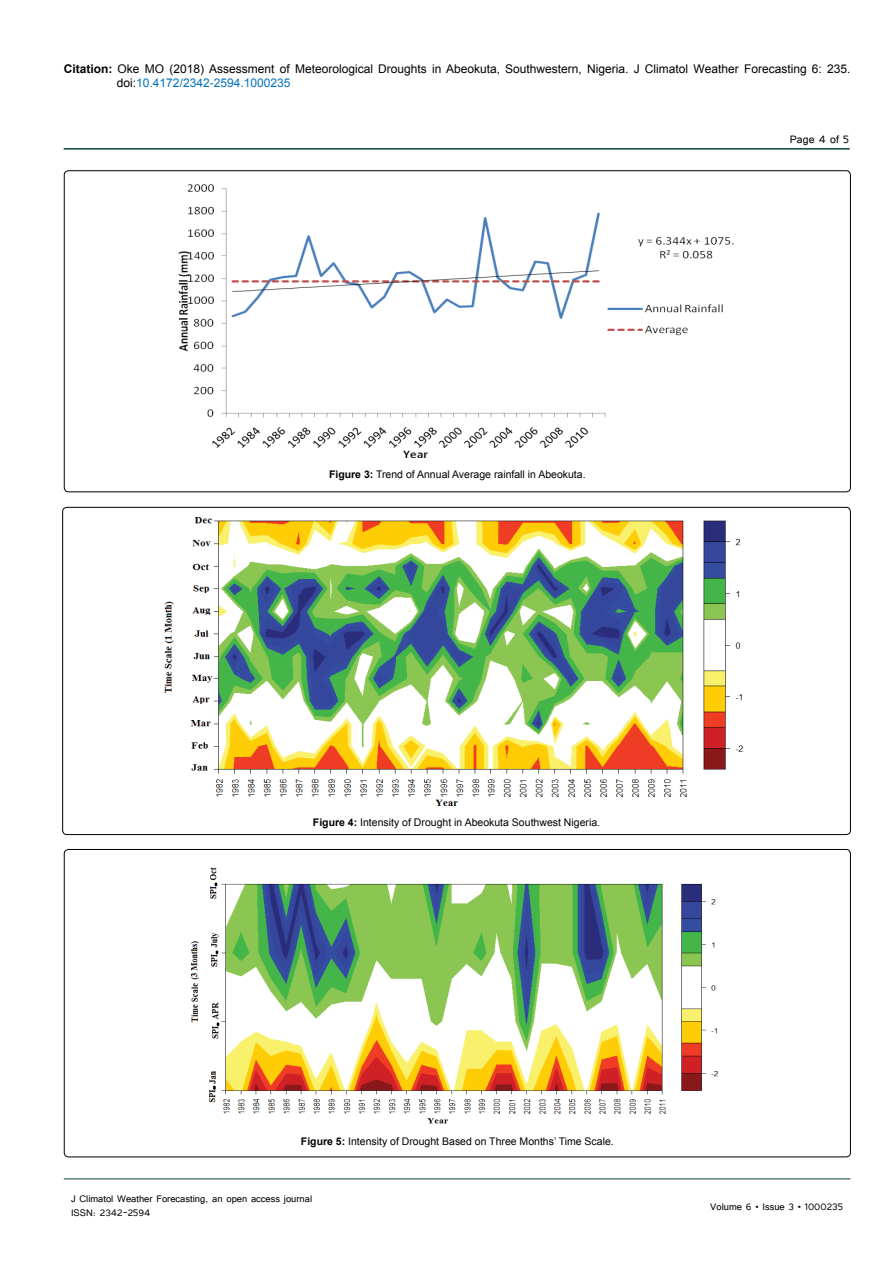
<style>
.page{position:relative;width:893px;height:1263px;background:#fff}
.page>*{position:absolute;margin:0;border:0;box-sizing:border-box;transform-origin:0 0}
.t1{font:13.5px "Tunga";color:#000}
.t2{font:12px/14.4px "Arial";color:#000}
.t3{font:12px/14.4px "Tunga";color:#000}
.t4{font:10.5px "Arial";color:#000}
.s1{font-weight:700}
.s2{color:#0072bc}
</style>
<div class="page">
<hr style="left:64px;top:148px;width:786px;height:2px;background:#004440">
<hr style="left:64px;top:1179px;width:786px;height:1px;background:#004440">
<img style="left:178px;top:184px;width:556px;height:273px">
<img style="left:164px;top:517px;width:580px;height:289px">
<img style="left:191px;top:867px;width:528px;height:257px">
<p class="t2" style="left:117px;top:61px;width:735px;text-indent:-53px"><span class="s1">Citation:</span> Oke MO (2018) Assessment of Meteorological Droughts in Abeokuta, Southwestern, Nigeria. J Climatol Weather Forecasting 6: 235. doi:<span class="s2">10.4172/2342-2594.1000235</span></p>
<p class="t4" style="left:329px;top:468px;width:258px"><span class="s1">Figure 3:</span> Trend of Annual Average rainfall in Abeokuta.</p>
<p class="t1" style="left:790px;top:131px;width:61px">Page 4 of 5</p>
<p class="t4" style="left:313px;top:815px;width:289px"><span class="s1">Figure 4:</span> Intensity of Drought in Abeokuta Southwest Nigeria.</p>
<p class="t4" style="left:301px;top:1134px;width:314px"><span class="s1">Figure 5:</span> Intensity of Drought Based on Three Months’ Time Scale.</p>
<p class="t3" style="left:71px;top:1190px;width:243px">J Climatol Weather Forecasting, an open access journal<br>ISSN: 2342-2594</p>
<p class="t3" style="left:710px;top:1199px;width:134px">Volume 6 • Issue 3 • 1000235</p>
</div>
